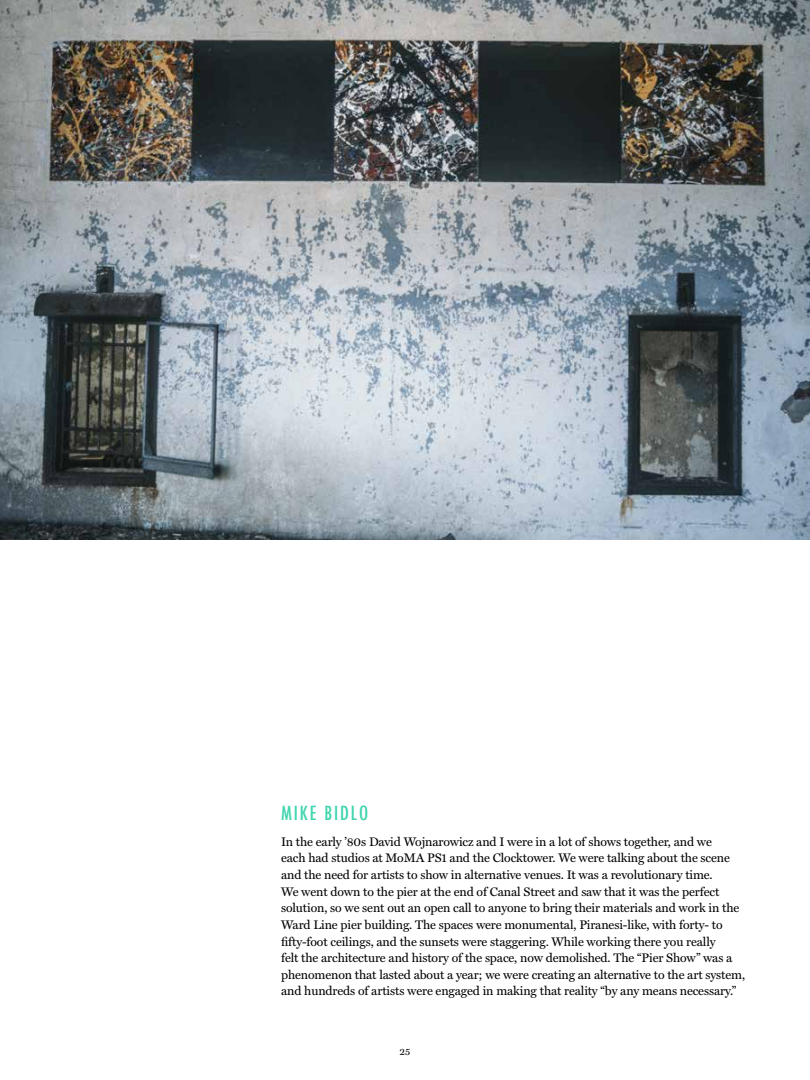
<style>
.page{position:relative;width:810px;height:1080px;background:#fff}
.page>*{position:absolute;margin:0;border:0;box-sizing:border-box;transform-origin:0 0}
.t1{font:500 condensed 19px "Futura";letter-spacing:.1em;color:#3fd5ae}
.t2{font:12.5px/16.6px "Miller Text";letter-spacing:-.01em;color:#000}
.t3{font:10px "Miller Text";color:#000}
</style>
<div class="page">
<img style="left:0;top:0;width:810px;height:540px">
<h1 class="t1" style="left:281px;top:800px;width:89px">MIKE BIDLO</h1>
<p class="t2" style="left:281px;top:833px;width:466px">In the early ’80s David Wojnarowicz and I were in a lot of shows together, and we<br>each had studios at MoMA PS1 and the Clocktower. We were talking about the scene and the need for artists to show in alternative venues. It was a revolutionary time.<br>We went down to the pier at the end of Canal Street and saw that it was the perfect solution, so we sent out an open call to anyone to bring their materials and work in the Ward Line pier building. The spaces were monumental, Piranesi-like, with forty- to fifty-foot ceilings, and the sunsets were staggering. While working there you really<br>felt the architecture and history of the space, now demolished. The “Pier Show” was a phenomenon that lasted about a year; we were creating an alternative to the art system, and hundreds of artists were engaged in making that reality “by any means necessary.”</p>
<p class="t3" style="left:400px;top:1046px;width:12px">25</p>
</div>
